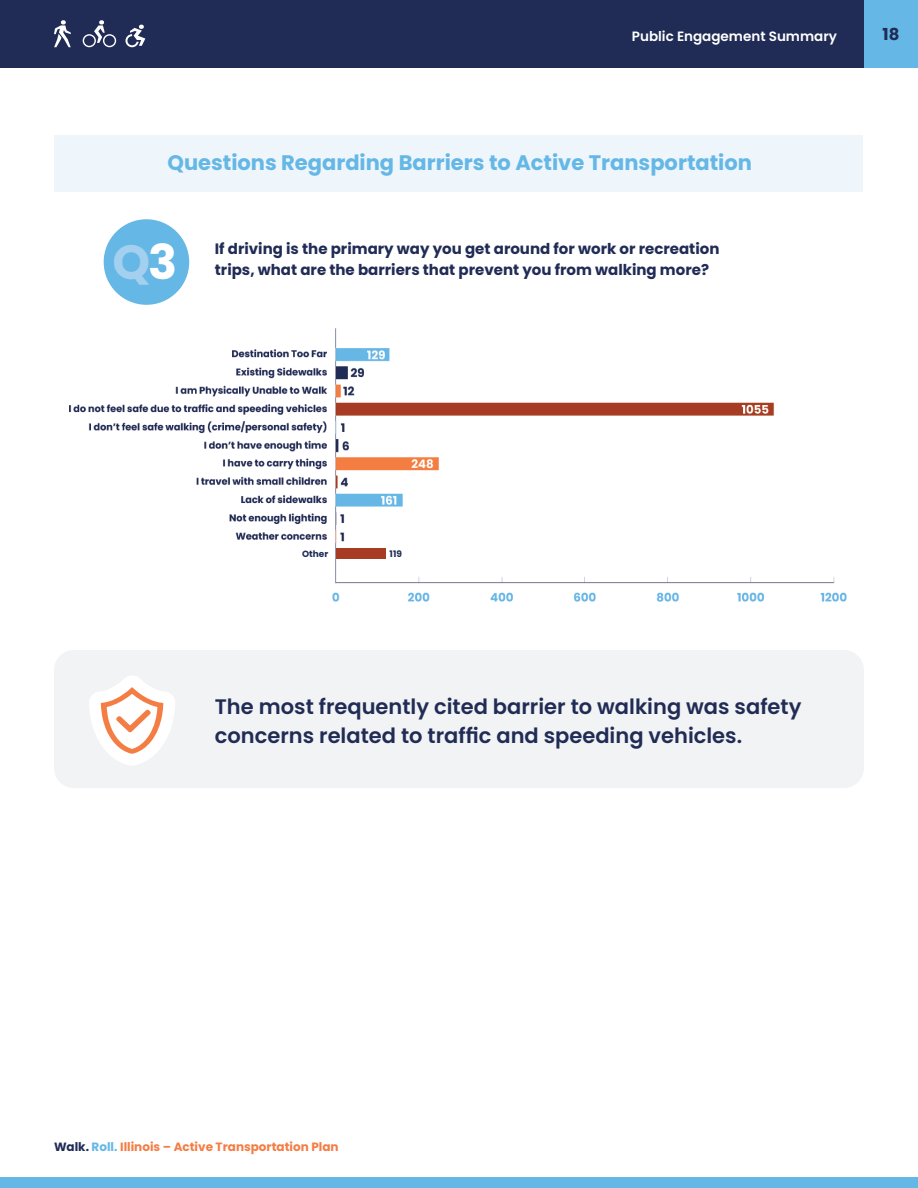
<style>
.page{position:relative;width:918px;height:1188px;background:#fff}
.page>*{position:absolute;margin:0;border:0;box-sizing:border-box;transform-origin:0 0}
.t1{font:700 48px "Poppins";color:#a3d0ee}
.t2{font:600 21px/28.5px "Poppins";color:#202c55}
.t3{font:700 21px "Poppins";color:#65b7e6}
.t4{font:700 16.5px "Poppins";color:#202c55}
.t5{font:700 15px/21px "Poppins";color:#202c55}
.t6{font:600 13.5px "Poppins";color:#fff}
.t7{font:700 12px "Poppins";color:#f47d44}
.t8{font:700 9px "Poppins";color:#202c55}
.s1{color:#fff}
.s2{color:#202c55}
.s3{color:#65b7e6}
</style>
<div class="page">
<div style="left:0;top:0;width:918px;height:68px;background:#202c55"></div>
<div style="left:0;top:1178px;width:918px;height:10px;background:#65b7e6"></div>
<div style="left:864px;top:0;width:54px;height:68px;background:#65b7e6"></div>
<svg style="left:54px;top:20px;width:17px;height:27px"></svg>
<svg style="left:83px;top:20px;width:33px;height:27px"></svg>
<svg style="left:125px;top:25px;width:20px;height:22px"></svg>
<div style="left:55px;top:135px;width:808px;height:57px;background:#eef6fc"></div>
<img style="left:69px;top:328px;width:778px;height:274px">
<div style="left:54px;top:650px;width:810px;height:138px;background:#f2f3f4;border-radius:20px"></div>
<svg style="left:83px;top:219px;width:96px;height:546px"></svg>
<svg style="left:94px;top:679px;width:76px;height:82px"></svg>
<div style="left:104px;top:219px;width:85px;height:86px;background:#65b7e6;border-radius:50%"></div>
<div style="left:336px;top:549px;width:50px;height:10px;background:#a63c23"></div>
<p class="t6" style="left:632px;top:28px;width:207px">Public Engagement Summary</p>
<h2 class="t3" style="left:167px;top:150px;width:586px">Questions Regarding Barriers to Active Transportation</h2>
<h1 class="t1" style="left:113px;top:234px;width:66px">Q<span class="s1">3</span></h1>
<p class="t5" style="left:215px;top:238px;width:506px">If driving is the primary way you get around for work or recreation trips, what are the barriers that prevent you from walking more?</p>
<p class="t4" style="left:883px;top:24px;width:18px">18</p>
<p class="t8" style="left:302px;top:549px;width:28px">Other</p>
<p class="t8" style="left:390px;top:549px;width:14px">119</p>
<h2 class="t2" style="left:215px;top:693px;width:588px">The most frequently cited barrier to walking was safety concerns related to traffic and speeding vehicles.</h2>
<p class="t7" style="left:54px;top:1140px;width:286px"><span class="s2">Walk.</span> <span class="s3">Roll.</span> Illinois – Active Transportation Plan</p>
</div>
